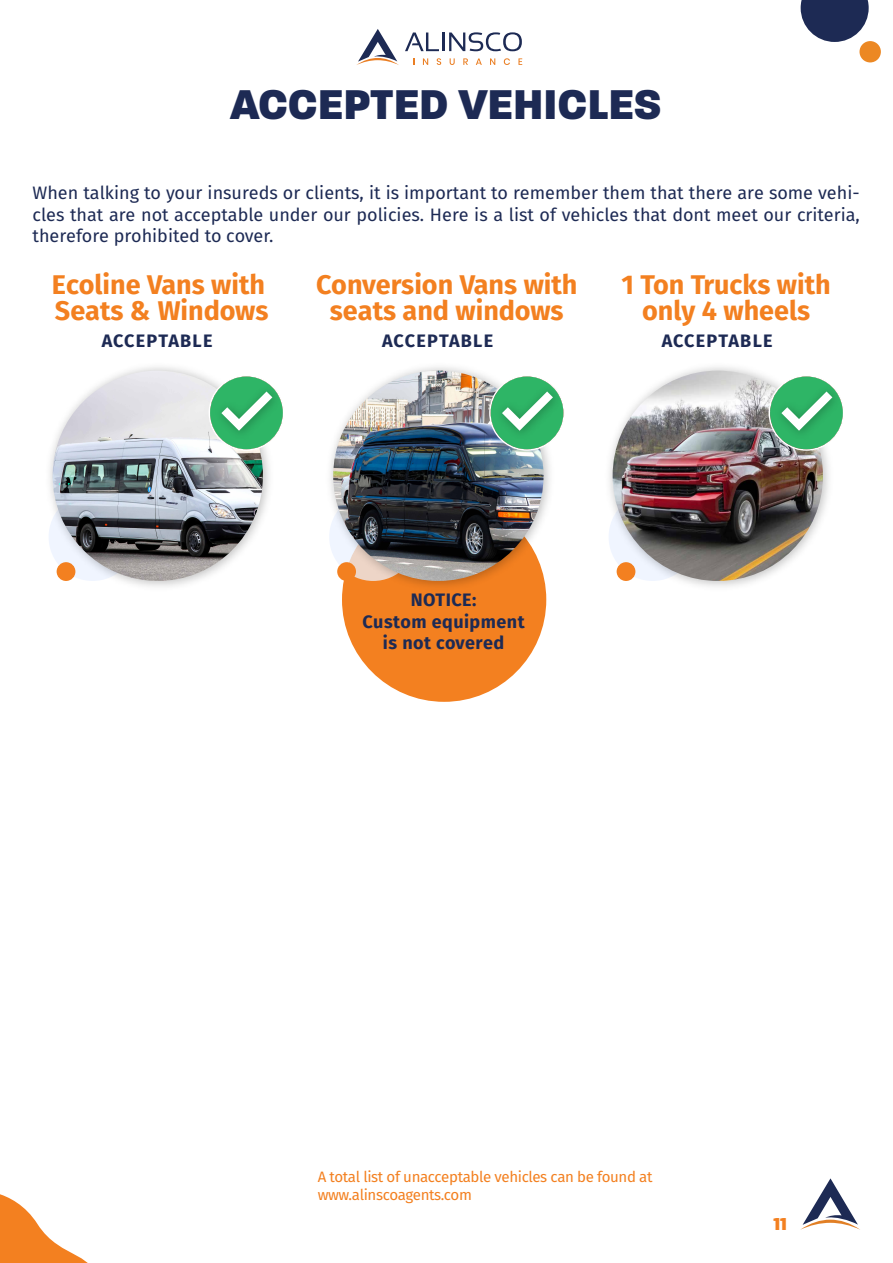
<style>
.page{position:relative;width:893px;height:1263px;background:#fff}
.page>*{position:absolute;margin:0;border:0;box-sizing:border-box;transform-origin:0 0}
.t1{font:800 45px "Paralucent";color:#1d2a54}
.t2{font:700 27px/25.5px "Fira Sans";color:#f38020;text-align:center}
.t3{font:800 18.75px "Paralucent";color:#f38020}
.t4{font:18px/21.6px "Fira Sans";color:#1d2a54;text-align:justify}
.t5{font:700 18px/21.6px "Fira Sans";letter-spacing:.025em;color:#1d2a54;text-align:center}
.t6{font:700 18px "Fira Sans";letter-spacing:.07em;color:#1d2a54}
.t7{font:15px/18px "Fira Sans";letter-spacing:-.025em;color:#f38020}
</style>
<div class="page">
<svg style="left:0;top:1194px;width:88px;height:69px"></svg>
<svg style="left:801px;top:0;width:68px;height:42px"></svg>
<div style="left:859px;top:41px;width:22px;height:21px;background:#ec8823;border-radius:50%"></div>
<svg style="left:800px;top:1178px;width:60px;height:52px"></svg>
<div style="left:342px;top:497px;width:204px;height:205px;background:#f38020;border-radius:50%"></div>
<svg style="left:423px;top:58px;width:5px;height:7px"></svg>
<svg style="left:437px;top:58px;width:4px;height:7px"></svg>
<svg style="left:450px;top:58px;width:5px;height:7px"></svg>
<svg style="left:463px;top:58px;width:5px;height:7px"></svg>
<svg style="left:476px;top:58px;width:6px;height:7px"></svg>
<svg style="left:490px;top:58px;width:5px;height:7px"></svg>
<svg style="left:504px;top:58px;width:6px;height:7px"></svg>
<svg style="left:518px;top:58px;width:4px;height:7px"></svg>
<svg style="left:405px;top:32px;width:117px;height:19px"></svg>
<svg style="left:356px;top:29px;width:43px;height:36px"></svg>
<img style="left:49px;top:367px;width:220px;height:220px">
<img style="left:53px;top:371px;width:210px;height:210px;border-radius:105px">
<svg style="left:209px;top:375px;width:74px;height:76px"></svg>
<div style="left:57px;top:562px;width:18px;height:19px;background:#f38020;border-radius:50%"></div>
<img style="left:329px;top:367px;width:221px;height:230px">
<img style="left:333px;top:371px;width:211px;height:210px;border-radius:105px">
<svg style="left:489px;top:375px;width:75px;height:76px"></svg>
<div style="left:337px;top:562px;width:19px;height:19px;background:#f38020;border-radius:50%"></div>
<img style="left:609px;top:367px;width:220px;height:220px">
<img style="left:613px;top:371px;width:210px;height:210px;border-radius:105px">
<svg style="left:769px;top:375px;width:74px;height:76px"></svg>
<div style="left:617px;top:562px;width:18px;height:19px;background:#f38020;border-radius:50%"></div>
<h1 class="t1" style="left:231px;top:77px;width:432px">ACCEPTED VEHICLES</h1>
<p class="t4" style="left:33px;top:182px;width:829px">When talking to your insureds or clients, it is important to remember them that there are some vehi&shy;cles that are not acceptable under our policies. Here is a list of vehicles that dont meet our criteria, therefore prohibited to cover.</p>
<h2 class="t2" style="left:52px;top:272px;width:218px;text-align:left">Ecoline Vans with<br>Seats &amp; Windows</h2>
<p class="t6" style="left:102px;top:328px;width:112px">ACCEPTABLE</p>
<h2 class="t2" style="left:316px;top:272px;width:263px">Conversion Vans with seats and windows</h2>
<p class="t6" style="left:382px;top:328px;width:112px">ACCEPTABLE</p>
<h2 class="t2" style="left:622px;top:272px;width:211px">1 Ton Trucks with only 4 wheels</h2>
<p class="t6" style="left:662px;top:328px;width:112px">ACCEPTABLE</p>
<p class="t5" style="left:362px;top:589px;width:164px">NOTICE:<br>Custom equipment is not covered</p>
<p class="t7" style="left:318px;top:1168px;width:336px">A total list of unacceptable vehicles can be found at www.alinscoagents.com</p>
<p class="t3" style="left:773px;top:1212px;width:15px">11</p>
</div>
